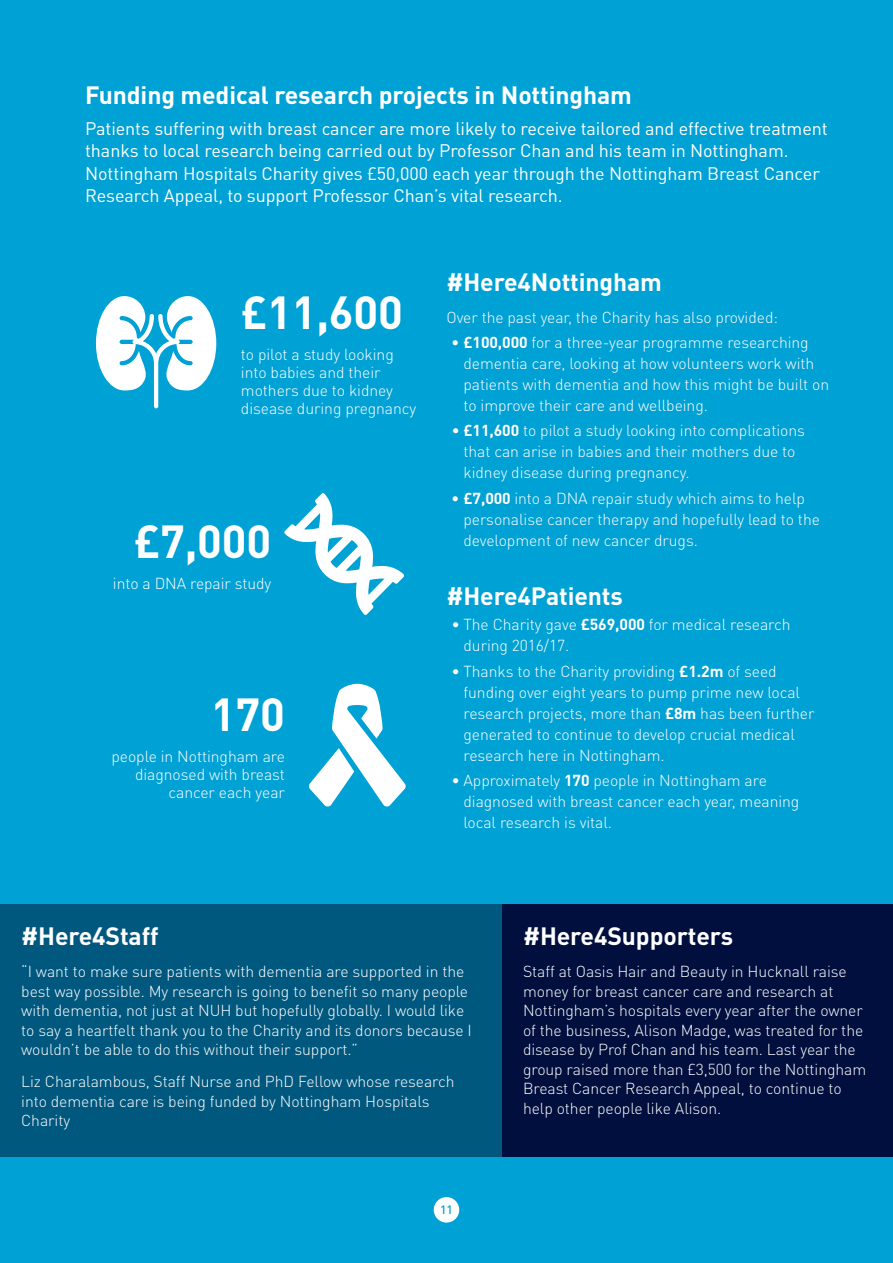
<style>
.page{position:relative;width:893px;height:1263px;background:#00a1d4}
.page>*{position:absolute;margin:0;border:0;box-sizing:border-box;transform-origin:0 0}
.t1{font:700 45.75px "DIN Pro";letter-spacing:-.005em;color:#fff}
.t2{font:700 24.75px "DIN Pro";letter-spacing:-.005em;color:#fff}
.t3{font:18px/22.5px "DIN Pro";letter-spacing:-.005em;color:#fff}
.t4{font:300 15.75px/21px "DIN Pro";letter-spacing:-.005em;color:#fff}
.t5{font:500 12px "DIN Pro";color:#00a1d4}
.s1{font-weight:700}
</style>
<div class="page">
<div style="left:0;top:904px;width:502px;height:253px;background:#00587f"></div>
<div style="left:434px;top:1197px;width:25px;height:25px;background:#fff;border-radius:50%"></div>
<div style="left:502px;top:904px;width:391px;height:253px;background:#000f3e"></div>
<svg style="left:96px;top:296px;width:120px;height:112px"></svg>
<svg style="left:309px;top:684px;width:97px;height:123px"></svg>
<svg style="left:284px;top:493px;width:120px;height:122px"></svg>
<h2 class="t2" style="left:85px;top:78px;width:548px">Funding medical research projects in Nottingham</h2>
<p class="t3" style="left:85px;top:116px;width:744px">Patients suffering with breast cancer are more likely to receive tailored and effective treatment thanks to local research being carried out by Professor Chan and his team in Nottingham.<br>Nottingham Hospitals Charity gives £50,000 each year through the Nottingham Breast Cancer Research Appeal, to support Professor Chan’s vital research.</p>
<h1 class="t1" style="left:241px;top:282px;width:164px">£11,600</h1>
<p class="t4" style="left:241px;top:345px;width:177px;line-height:18px">to pilot a study looking into babies and their mothers due to kidney disease during pregnancy</p>
<h1 class="t1" style="left:134px;top:511px;width:139px">£7,000</h1>
<p class="t4" style="left:113px;top:572px;width:160px">into a DNA repair study</p>
<h1 class="t1" style="left:211px;top:684px;width:76px">170</h1>
<p class="t4" style="left:111px;top:747px;width:175px;line-height:18px;text-align:right">people in Nottingham are diagnosed with breast cancer each year</p>
<h2 class="t2" style="left:446px;top:265px;width:217px">#Here4Nottingham</h2>
<p class="t4" style="left:446px;top:306px;width:333px">Over the past year, the Charity has also provided:</p>
<p class="t4" style="left:463px;top:331px;width:367px;text-indent:-12px"><span class="s1">• £100,000</span> for a three-year programme researching dementia care, looking at how volunteers work with patients with dementia and how this might be built on to improve their care and wellbeing.</p>
<p class="t4" style="left:463px;top:420px;width:343px;text-indent:-12px">• <span class="s1">£11,600</span> to pilot a study looking into complications that can arise in babies and their mothers due to kidney disease during pregnancy.</p>
<p class="t4" style="left:463px;top:487px;width:358px;text-indent:-12px"><span class="s1">• £7,000</span> into a DNA repair study which aims to help personalise cancer therapy and hopefully lead to the development of new cancer drugs.</p>
<h2 class="t2" style="left:446px;top:579px;width:178px">#Here4Patients</h2>
<p class="t4" style="left:463px;top:613px;width:329px;text-indent:-12px">• The Charity gave <span class="s1">£569,000</span> for medical research during 2016/17.</p>
<p class="t4" style="left:463px;top:660px;width:352px;text-indent:-12px">• Thanks to the Charity providing <span class="s1">£1.2m</span> of seed funding over eight years to pump prime new local research projects, more than <span class="s1">£8m</span> has been further generated to continue to develop crucial medical research here in Nottingham.</p>
<p class="t4" style="left:463px;top:769px;width:337px;text-indent:-12px">• Approximately <span class="s1">170</span> people in Nottingham are diagnosed with breast cancer each year, meaning local research is vital.</p>
<h2 class="t2" style="left:21px;top:919px;width:139px">#Here4Staff</h2>
<p class="t4" style="left:21px;top:961px;width:452px;line-height:19.5px">“I want to make sure patients with dementia are supported in the best way possible. My research is going to benefit so many people with dementia, not just at NUH but hopefully globally. I would like to say a heartfelt thank you to the Charity and its donors because I wouldn’t be able to do this without their support.”</p>
<p class="t4" style="left:21px;top:1071px;width:435px;line-height:19.5px">Liz Charalambous, Staff Nurse and PhD Fellow whose research into dementia care is being funded by Nottingham Hospitals<br>Charity</p>
<p class="t5" style="left:440px;top:1201px;width:14px">11</p>
<h2 class="t2" style="left:523px;top:919px;width:212px">#Here4Supporters</h2>
<p class="t4" style="left:523px;top:961px;width:345px;line-height:19.5px">Staff at Oasis Hair and Beauty in Hucknall raise money for breast cancer care and research at Nottingham’s hospitals every year after the owner of the business, Alison Madge, was treated for the disease by Prof Chan and his team. Last year the group raised more than £3,500 for the Nottingham Breast Cancer Research Appeal, to continue to help other people like Alison.</p>
</div>
